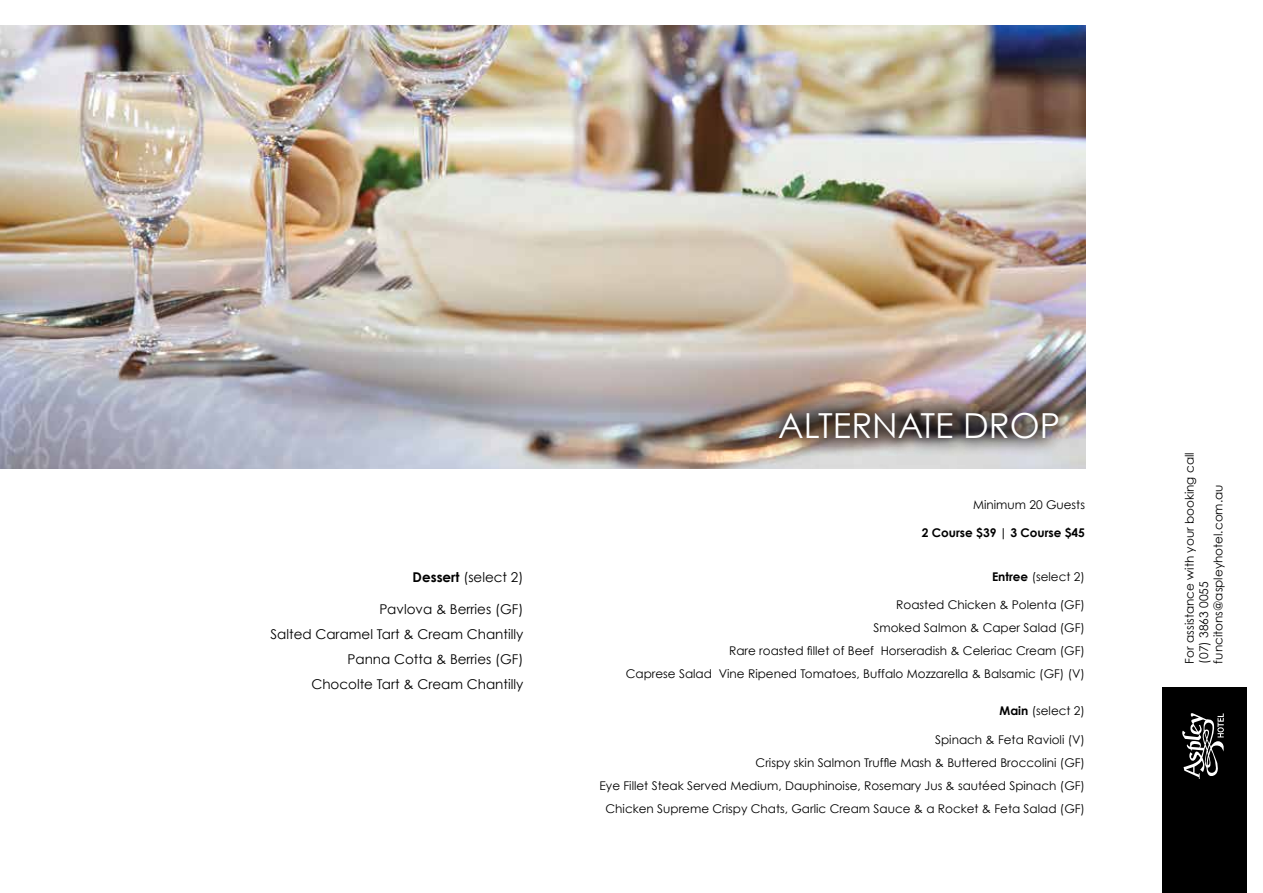
<style>
.page{position:relative;width:1263px;height:893px;background:#fff}
.page>*{position:absolute;margin:0;border:0;box-sizing:border-box;transform-origin:0 0}
.t1{font:34.5px "Century Gothic";color:#fff}
.t2{font:13.5px/24.8px "Century Gothic";color:#000;text-align:right}
.t3{font:12px/23px "Century Gothic";color:#000;text-align:right}
.t4{font:700 12px "Century Gothic";color:#000}
.s1{font-weight:700}
</style>
<div class="page">
<div style="left:1162px;top:688px;width:84px;height:205px;background:#000"></div>
<svg style="left:1182px;top:713px;width:42px;height:66px"></svg>
<img style="left:0;top:26px;width:1085px;height:442px">
<div style="left:761px;top:395px;width:315px;height:61px;background:#000;opacity:.61"></div>
<p class="t2" style="left:413px;top:565px;width:112px"><span class="s1">Dessert</span> (select 2)</p>
<p class="t2" style="left:270px;top:597px;width:254px">Pavlova &amp; Berries (GF)<br>Salted Caramel Tart &amp; Cream Chantilly<br>Panna Cotta &amp; Berries (GF)<br>Chocolte Tart &amp; Cream Chantilly</p>
<h1 class="t1" style="left:778px;top:404px;width:284px">ALTERNATE DROP</h1>
<p class="t3" style="left:973px;top:493px;width:113px">Minimum 20 Guests</p>
<p class="t4" style="left:922px;top:525px;width:165px">2 Course $39 | 3 Course $45</p>
<p class="t3" style="left:992px;top:565px;width:94px"><span class="s1">Entree</span> (select 2)</p>
<p class="t3" style="left:626px;top:593px;width:461px">Roasted Chicken &amp; Polenta (GF)<br>Smoked Salmon &amp; Caper Salad (GF)<br>Rare roasted fillet of Beef Horseradish &amp; Celeriac Cream (GF)<br>Caprese Salad Vine Ripened Tomatoes, Buffalo Mozzarella &amp; Balsamic (GF) (V)</p>
<p class="t3" style="left:999px;top:699px;width:87px"><span class="s1">Main</span> (select 2)</p>
<p class="t3" style="left:599px;top:728px;width:487px">Spinach &amp; Feta Ravioli (V)<br>Crispy skin Salmon Truffle Mash &amp; Buttered Broccolini (GF)<br>Eye Fillet Steak Served Medium, Dauphinoise, Rosemary Jus &amp; sautéed Spinach (GF)<br>Chicken Supreme Crispy Chats, Garlic Cream Sauce &amp; a Rocket &amp; Feta Salad (GF)</p>
<p class="t3" style="left:1182px;top:663px;width:213px;line-height:14.4px;text-align:left;rotate:-90deg">For assistance with your booking call (07) 3863 0055 funcitons@aspleyhotel.com.au</p>
</div>
